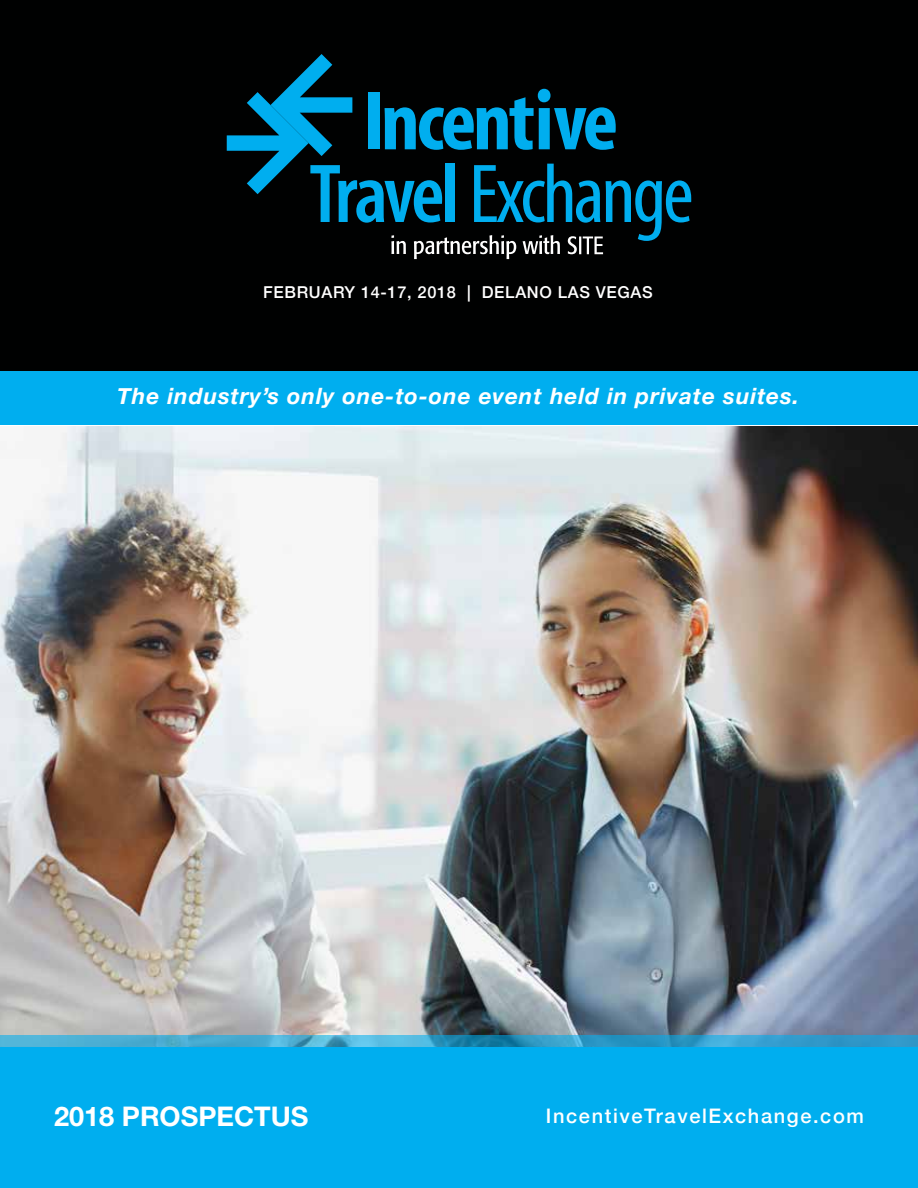
<style>
.page{position:relative;width:918px;height:1188px;background:#fff}
.page>*{position:absolute;margin:0;border:0;box-sizing:border-box;transform-origin:0 0}
.t1{font:700 27.15px "Helvetica Neue LT Std";color:#fff}
.t2{font:italic 700 22.5px "Helvetica Neue";letter-spacing:.04em;color:#fff}
.t3{font:500 20.1px "Helvetica Neue";letter-spacing:.08em;color:#fff}
.t4{font:500 16.35px "Helvetica Neue";letter-spacing:.04em;color:#fff}
</style>
<div class="page">
<img style="left:0;top:426px;width:918px;height:609px">
<div style="left:0;top:1035px;width:918px;height:153px;background:#00aeef"></div>
<div style="left:0;top:0;width:918px;height:371px;background:#000101"></div>
<div style="left:0;top:371px;width:918px;height:54px;background:#00aeef"></div>
<svg style="left:227px;top:54px;width:464px;height:205px"></svg>
<p class="t4" style="left:263px;top:279px;width:391px">FEBRUARY 14-17, 2018 | DELANO LAS VEGAS</p>
<p class="t2" style="left:117px;top:378px;width:683px">The industry’s only one-to-one event held in private suites.</p>
<p class="t1" style="left:54px;top:1099px;width:256px">2018 PROSPECTUS</p>
<p class="t3" style="left:546px;top:1100px;width:320px">IncentiveTravelExchange.com</p>
</div>
